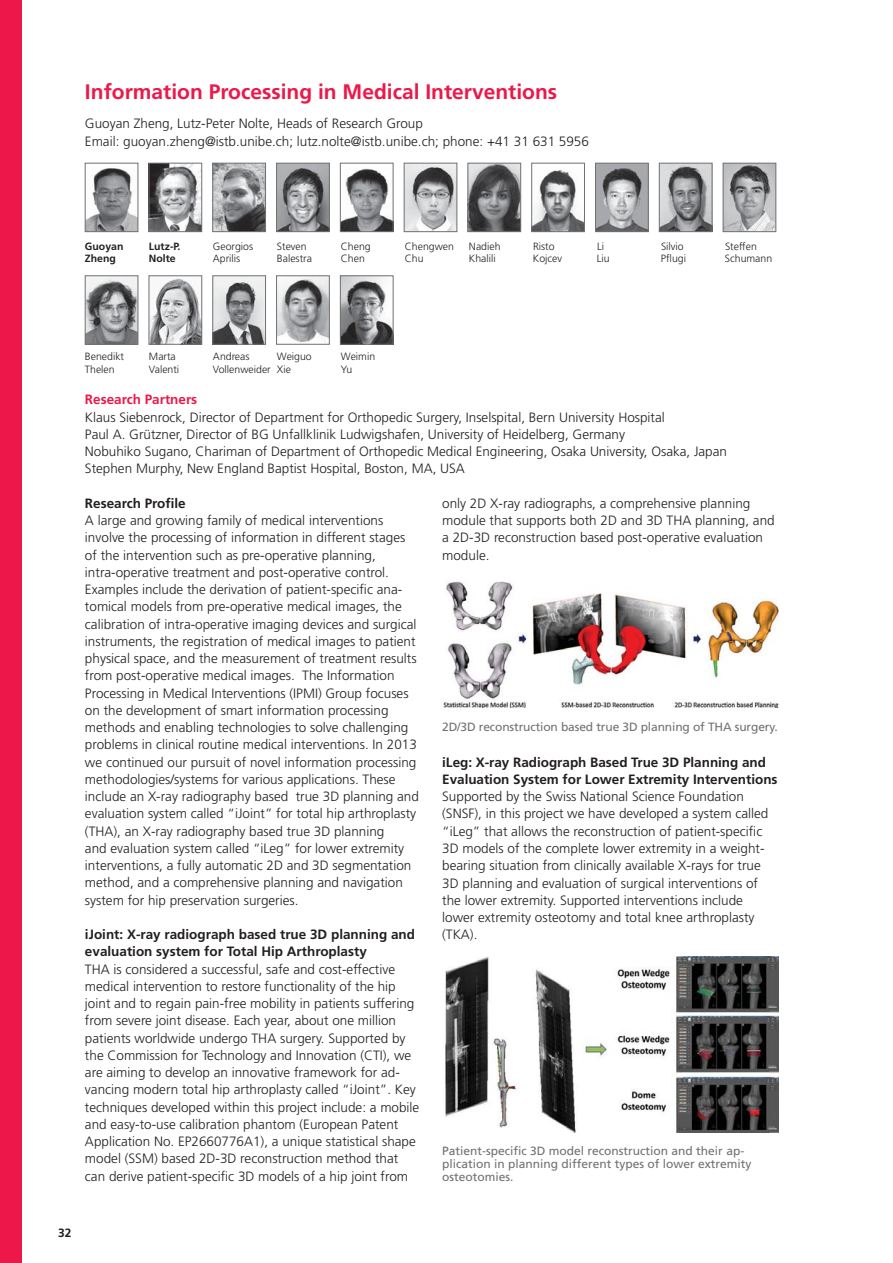
<style>
.page{position:relative;width:893px;height:1263px;background:#fff}
.page>*{position:absolute;margin:0;border:0;box-sizing:border-box;transform-origin:0 0}
.t1{font:700 21px "Frutiger";color:#ed1849}
.t2{font:300 13.5px/17.2px "Frutiger";color:#231f20}
.t3{font:700 13.5px/17.2px "Frutiger";color:#231f20}
.t4{font:700 13.5px "Frutiger";color:#ed1849}
.t5{font:12px/12.8px "Frutiger";color:#717073}
.t6{font:700 12px "Frutiger";color:#231f20}
.t7{font:300 10.5px "Frutiger";color:#231f20}
.t8{font:700 10.5px "Frutiger";color:#231f20}
</style>
<div class="page">
<div style="left:0;top:0;width:21px;height:1263px;background:#ed1849"></div>
<img style="left:87px;top:168px;width:49px;height:62px">
<div style="left:85px;top:163px;width:53px;height:69px;border:1px solid #717073"></div>
<img style="left:151px;top:165px;width:49px;height:65px">
<div style="left:149px;top:163px;width:53px;height:69px;border:1px solid #717073"></div>
<img style="left:215px;top:165px;width:49px;height:65px">
<div style="left:213px;top:163px;width:53px;height:69px;border:1px solid #717073"></div>
<img style="left:278px;top:165px;width:49px;height:65px">
<div style="left:276px;top:163px;width:53px;height:69px;border:1px solid #717073"></div>
<img style="left:342px;top:168px;width:49px;height:62px">
<div style="left:340px;top:163px;width:53px;height:69px;border:1px solid #717073"></div>
<img style="left:406px;top:165px;width:49px;height:65px">
<div style="left:404px;top:163px;width:53px;height:69px;border:1px solid #717073"></div>
<img style="left:470px;top:165px;width:49px;height:65px">
<div style="left:468px;top:163px;width:53px;height:69px;border:1px solid #717073"></div>
<img style="left:533px;top:170px;width:50px;height:60px">
<div style="left:531px;top:163px;width:54px;height:69px;border:1px solid #717073"></div>
<img style="left:597px;top:165px;width:49px;height:65px">
<div style="left:595px;top:163px;width:53px;height:69px;border:1px solid #717073"></div>
<img style="left:661px;top:165px;width:49px;height:65px">
<div style="left:659px;top:163px;width:53px;height:69px;border:1px solid #717073"></div>
<img style="left:725px;top:165px;width:49px;height:65px">
<div style="left:723px;top:163px;width:53px;height:69px;border:1px solid #717073"></div>
<img style="left:87px;top:278px;width:49px;height:64px">
<div style="left:85px;top:276px;width:53px;height:68px;border:1px solid #717073"></div>
<img style="left:151px;top:278px;width:49px;height:64px">
<div style="left:149px;top:276px;width:53px;height:68px;border:1px solid #717073"></div>
<img style="left:215px;top:278px;width:49px;height:64px">
<div style="left:213px;top:276px;width:53px;height:68px;border:1px solid #717073"></div>
<img style="left:278px;top:278px;width:49px;height:64px">
<div style="left:276px;top:276px;width:53px;height:68px;border:1px solid #717073"></div>
<img style="left:342px;top:278px;width:49px;height:64px">
<div style="left:340px;top:276px;width:53px;height:68px;border:1px solid #717073"></div>
<img style="left:443px;top:581px;width:335px;height:127px">
<img style="left:445px;top:956px;width:333px;height:177px">
<h1 class="t1" style="left:85px;top:83px;width:474px">Information Processing in Medical Interventions</h1>
<p class="t2" style="left:85px;top:116px;width:505px">Guoyan Zheng, Lutz-Peter Nolte, Heads of Research Group<br>Email: guoyan.zheng@istb.unibe.ch; lutz.nolte@istb.unibe.ch; phone: +41 31 631 5956</p>
<p class="t8" style="left:85px;top:242px;width:40px">Guoyan</p>
<p class="t8" style="left:149px;top:242px;width:33px">Lutz-P.</p>
<p class="t7" style="left:213px;top:242px;width:42px">Georgios</p>
<p class="t7" style="left:277px;top:242px;width:31px">Steven</p>
<p class="t7" style="left:341px;top:242px;width:31px">Cheng</p>
<p class="t7" style="left:405px;top:242px;width:51px">Chengwen</p>
<p class="t7" style="left:469px;top:242px;width:33px">Nadieh</p>
<p class="t7" style="left:533px;top:242px;width:23px">Risto</p>
<p class="t7" style="left:597px;top:242px;width:8px">Li</p>
<p class="t7" style="left:661px;top:242px;width:24px">Silvio</p>
<p class="t7" style="left:725px;top:242px;width:33px">Steffen</p>
<p class="t8" style="left:85px;top:254px;width:32px">Zheng</p>
<p class="t8" style="left:149px;top:254px;width:28px">Nolte</p>
<p class="t7" style="left:213px;top:254px;width:29px">Aprilis</p>
<p class="t7" style="left:277px;top:254px;width:36px">Balestra</p>
<p class="t7" style="left:341px;top:254px;width:25px">Chen</p>
<p class="t7" style="left:405px;top:254px;width:20px">Chu</p>
<p class="t7" style="left:469px;top:254px;width:28px">Khalili</p>
<p class="t7" style="left:533px;top:254px;width:31px">Kojcev</p>
<p class="t7" style="left:597px;top:254px;width:14px">Liu</p>
<p class="t7" style="left:661px;top:254px;width:27px">Pflugi</p>
<p class="t7" style="left:725px;top:254px;width:49px">Schumann</p>
<p class="t7" style="left:85px;top:353px;width:41px">Benedikt</p>
<p class="t7" style="left:149px;top:353px;width:28px">Marta</p>
<p class="t7" style="left:213px;top:353px;width:38px">Andreas</p>
<p class="t7" style="left:277px;top:353px;width:36px">Weiguo</p>
<p class="t7" style="left:341px;top:353px;width:36px">Weimin</p>
<p class="t7" style="left:85px;top:365px;width:31px">Thelen</p>
<p class="t7" style="left:149px;top:365px;width:32px">Valenti</p>
<p class="t7" style="left:213px;top:365px;width:79px">Vollenweider Xie</p>
<p class="t7" style="left:341px;top:365px;width:13px">Yu</p>
<p class="t4" style="left:85px;top:394px;width:114px">Research Partners</p>
<p class="t2" style="left:85px;top:409px;width:643px">Klaus Siebenrock, Director of Department for Orthopedic Surgery, Inselspital, Bern University Hospital<br>Paul A. Grützner, Director of BG Unfallklinik Ludwigshafen, University of Heidelberg, Germany<br>Nobuhiko Sugano, Chariman of Department of Orthopedic Medical Engineering, Osaka University, Osaka, Japan Stephen Murphy, New England Baptist Hospital, Boston, MA, USA</p>
<p class="t3" style="left:85px;top:496px;width:102px">Research Profile</p>
<p class="t2" style="left:85px;top:513px;width:335px">A large and growing family of medical interventions involve the processing of information in different stages of the intervention such as pre-operative planning, intra-operative treatment and post-operative control.<br>Examples include the derivation of patient-specific ana&shy;tomical models from pre-operative medical images, the calibration of intra-operative imaging devices and surgical instruments, the registration of medical images to patient physical space, and the measurement of treatment results from post-operative medical images. The Information Processing in Medical Interventions (IPMI) Group focuses on the development of smart information processing methods and enabling technologies to solve challenging problems in clinical routine medical interventions. In 2013 we continued our pursuit of novel information processing methodologies/systems for various applications. These include an X-ray radiography based true 3D planning and evaluation system called “iJoint” for total hip arthroplasty (THA), an X-ray radiography based true 3D planning<br>and evaluation system called “iLeg” for lower extremity interventions, a fully automatic 2D and 3D segmentation method, and a comprehensive planning and navigation system for hip preservation surgeries.</p>
<p class="t3" style="left:85px;top:927px;width:332px">iJoint: X-ray radiograph based true 3D planning and evaluation system for Total Hip Arthroplasty</p>
<p class="t2" style="left:85px;top:961px;width:336px">THA is considered a successful, safe and cost-effective medical intervention to restore functionality of the hip joint and to regain pain-free mobility in patients suffering from severe joint disease. Each year, about one million patients worldwide undergo THA surgery. Supported by the Commission for Technology and Innovation (CTI), we are aiming to develop an innovative framework for ad&shy;vancing modern total hip arthroplasty called “iJoint”. Key techniques developed within this project include: a mobile and easy-to-use calibration phantom (European Patent Application No. EP2660776A1), a unique statistical shape model (SSM) based 2D-3D reconstruction method that can derive patient-specific 3D models of a hip joint from</p>
<p class="t2" style="left:442px;top:496px;width:334px">only 2D X-ray radiographs, a comprehensive planning module that supports both 2D and 3D THA planning, and a 2D-3D reconstruction based post-operative evaluation module.</p>
<p class="t5" style="left:442px;top:721px;width:337px">2D/3D reconstruction based true 3D planning of THA surgery.</p>
<p class="t3" style="left:442px;top:754px;width:337px">iLeg: X-ray Radiograph Based True 3D Planning and<br>Evaluation System for Lower Extremity Interventions</p>
<p class="t2" style="left:442px;top:789px;width:328px">Supported by the Swiss National Science Foundation (SNSF), in this project we have developed a system called “iLeg” that allows the reconstruction of patient-specific 3D models of the complete lower extremity in a weight - bearing situation from clinically available X-rays for true 3D planning and evaluation of surgical interventions of the lower extremity. Supported interventions include lower extremity osteotomy and total knee arthroplasty (TKA).</p>
<p class="t5" style="left:442px;top:1146px;width:311px">Patient-specific 3D model reconstruction and their ap&shy;plication in planning different types of lower extremity osteotomies.</p>
<p class="t6" style="left:58px;top:1228px;width:15px">32</p>
</div>
